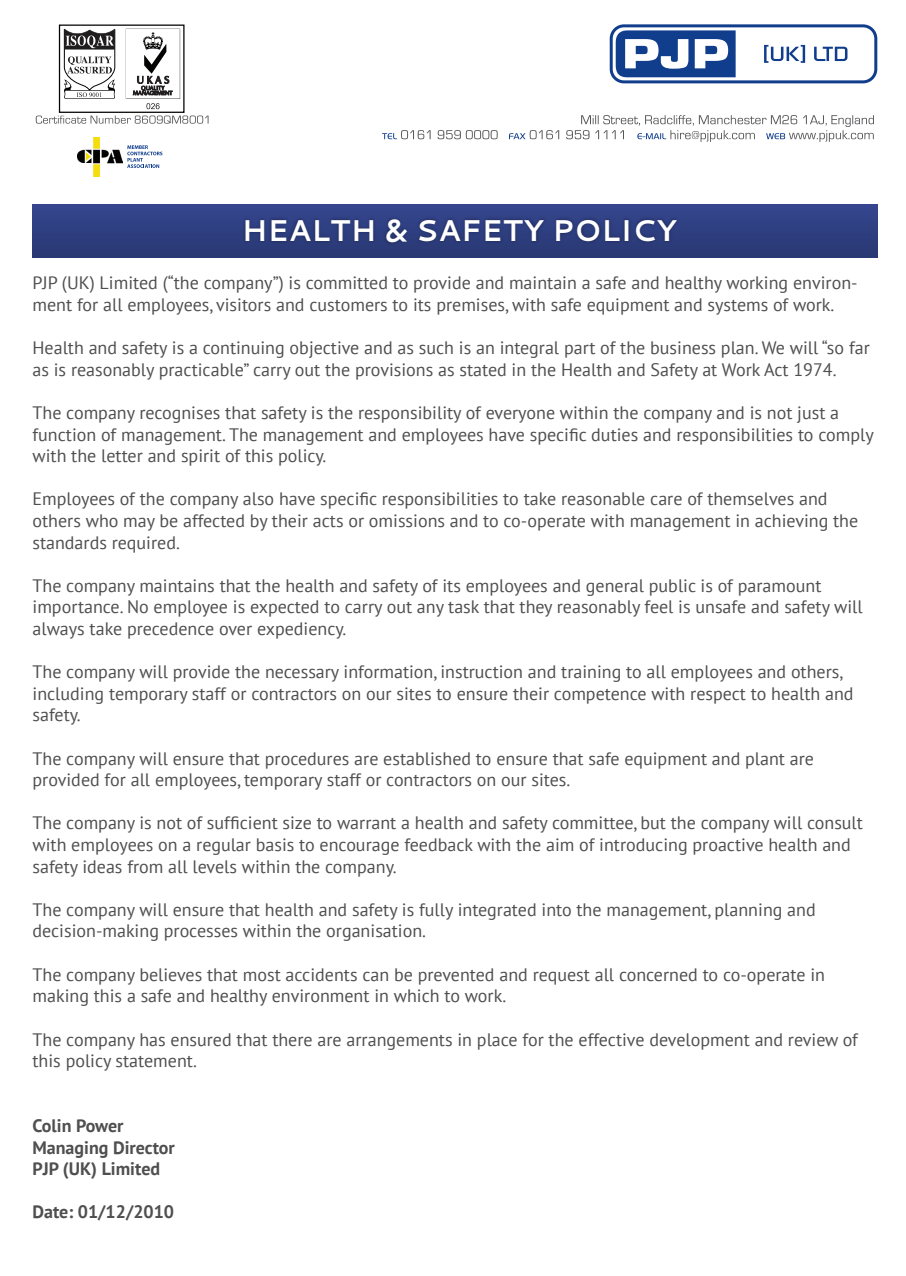
<style>
.page{position:relative;width:906px;height:1276px;background:#fff}
.page>*{position:absolute;margin:0;border:0;box-sizing:border-box;transform-origin:0 0}
.t1{font:700 30px "Cantarell";color:#fff}
.t2{font:18px/21.6px "PT Sans";color:#504f4f}
.t3{font:700 18px/21.6px "PT Sans";color:#504f4f}
</style>
<div class="page">
<div style="left:32px;top:205px;width:846px;height:53px;background:linear-gradient(to bottom,#35468f,#283872)"></div>
<div style="left:609px;top:24px;width:268px;height:59px;border:3px solid #103d8c;border-radius:13px"></div>
<svg style="left:615px;top:30px;width:120px;height:47px"></svg>
<svg style="left:764px;top:45px;width:41px;height:18px"></svg>
<svg style="left:814px;top:47px;width:33px;height:14px"></svg>
<svg style="left:382px;top:130px;width:116px;height:9px"></svg>
<svg style="left:509px;top:115px;width:365px;height:27px"></svg>
<svg style="left:127px;top:145px;width:35px;height:23px"></svg>
<img style="left:78px;top:137px;width:44px;height:39px">
<hr style="left:78px;top:163px;width:15px;height:4px;background:#fff">
<div style="left:59px;top:25px;width:125px;height:88px;border:1px solid #040503"></div>
<svg style="left:126px;top:29px;width:54px;height:80px"></svg>
<svg style="left:63px;top:28px;width:53px;height:71px"></svg>
<svg style="left:36px;top:115px;width:172px;height:9px"></svg>
<img style="left:236px;top:211px;width:446px;height:43px">
<h1 class="t1" style="left:241px;top:209px;width:436px">HEALTH &amp; SAFETY POLICY</h1>
<p class="t2" style="left:32px;top:272px;width:826px">PJP (UK) Limited (“the company”) is committed to provide and maintain a safe and healthy working environ&shy;ment for all employees, visitors and customers to its premises, with safe equipment and systems of work.</p>
<p class="t2" style="left:32px;top:336px;width:838px">Health and safety is a continuing objective and as such is an integral part of the business plan. We will “so far as is reasonably practicable” carry out the provisions as stated in the Health and Safety at Work Act 1974.</p>
<p class="t2" style="left:32px;top:401px;width:842px">The company recognises that safety is the responsibility of everyone within the company and is not just a function of management. The management and employees have specific duties and responsibilities to comply with the letter and spirit of this policy.</p>
<p class="t2" style="left:32px;top:488px;width:827px">Employees of the company also have specific responsibilities to take reasonable care of themselves and others who may be affected by their acts or omissions and to co-operate with management in achieving the standards required.</p>
<p class="t2" style="left:32px;top:574px;width:831px">The company maintains that the health and safety of its employees and general public is of paramount importance. No employee is expected to carry out any task that they reasonably feel is unsafe and safety will always take precedence over expediency.</p>
<p class="t2" style="left:32px;top:660px;width:822px">The company will provide the necessary information, instruction and training to all employees and others, including temporary staff or contractors on our sites to ensure their competence with respect to health and safety.</p>
<p class="t2" style="left:32px;top:747px;width:783px">The company will ensure that procedures are established to ensure that safe equipment and plant are provided for all employees, temporary staff or contractors on our sites.</p>
<p class="t2" style="left:32px;top:812px;width:832px">The company is not of sufficient size to warrant a health and safety committee, but the company will consult with employees on a regular basis to encourage feedback with the aim of introducing proactive health and safety ideas from all levels within the company.</p>
<p class="t2" style="left:32px;top:898px;width:785px">The company will ensure that health and safety is fully integrated into the management, planning and decision-making processes within the organisation.</p>
<p class="t2" style="left:32px;top:963px;width:794px">The company believes that most accidents can be prevented and request all concerned to co-operate in making this a safe and healthy environment in which to work.</p>
<p class="t2" style="left:32px;top:1028px;width:827px">The company has ensured that there are arrangements in place for the effective development and review of this policy statement.</p>
<p class="t3" style="left:32px;top:1114px;width:144px">Colin Power<br>Managing Director<br>PJP (UK) Limited</p>
<p class="t3" style="left:32px;top:1201px;width:143px">Date: 01/12/2010</p>
</div>
